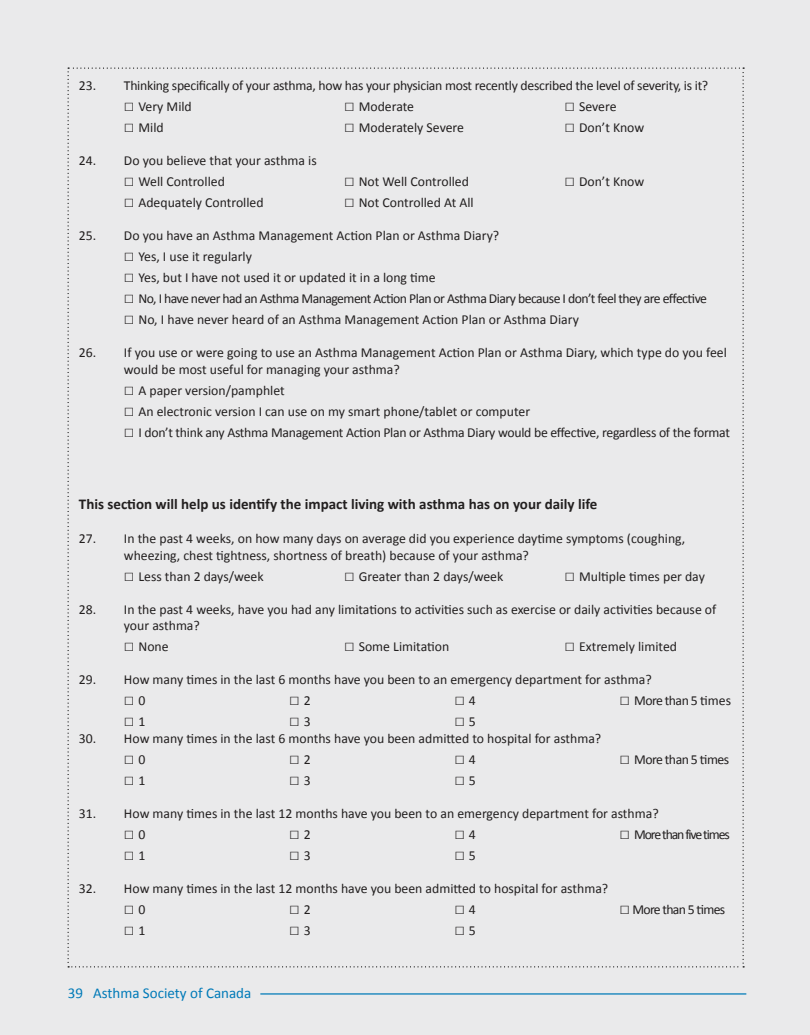
<style>
.page{position:relative;width:810px;height:1035px;background:#eaeaeb}
.page>*{position:absolute;margin:0;border:0;box-sizing:border-box;transform-origin:0 0}
.t1{font:17.5px "Calibri";color:#221f1f}
.t2{font:700 15px "Calibri";color:#221f1f}
.t3{font:15px "Calibri";color:#007ab8}
.t4{font:13.75px/16.5px "Calibri";color:#221f1f}
.t5{font:13.75px "Calibri";letter-spacing:-.02em;color:#221f1f}
.t6{font:13.75px "Calibri";letter-spacing:-.04em;color:#221f1f}
.t7{font:13.75px "Calibri";letter-spacing:-.08em;color:#221f1f}
.t8{font:13.75px "Calibri";letter-spacing:-.05em;color:#221f1f}
.s1{font-size:17.5px}
.s2{font-size:13.75px}
</style>
<div class="page">
<hr style="left:260px;top:993px;width:486px;height:2px;background:#007ab8">
<p class="t5" style="left:79px;top:77px;width:631px">23. Thinking specifically of your asthma, how has your physician most recently described the level of severity, is it?</p>
<p class="t4" style="left:124px;top:99px;width:69px"><span class="s1">□</span> Very Mild</p>
<p class="t4" style="left:124px;top:120px;width:41px"><span class="s1">□</span> Mild</p>
<p class="t4" style="left:344px;top:99px;width:71px"><span class="s1">□</span> Moderate</p>
<p class="t4" style="left:344px;top:120px;width:121px"><span class="s1">□</span> Moderately Severe</p>
<p class="t4" style="left:565px;top:100px;width:53px"><span class="s1">□</span> Severe</p>
<p class="t4" style="left:565px;top:120px;width:81px"><span class="s1">□</span> Don’t Know</p>
<p class="t4" style="left:79px;top:153px;width:239px">24. Do you believe that your asthma is</p>
<p class="t4" style="left:124px;top:175px;width:102px"><span class="s1">□</span> Well Controlled</p>
<p class="t4" style="left:124px;top:196px;width:141px"><span class="s1">□</span> Adequately Controlled</p>
<p class="t4" style="left:344px;top:174px;width:126px"><span class="s1">□</span> Not Well Controlled</p>
<p class="t4" style="left:344px;top:195px;width:131px"><span class="s1">□</span> Not Controlled At All</p>
<p class="t4" style="left:565px;top:174px;width:81px"><span class="s1">□</span> Don’t Know</p>
<p class="t4" style="left:79px;top:228px;width:422px">25. Do you have an Asthma Management Action Plan or Asthma Diary?</p>
<p class="t4" style="left:124px;top:249px;width:130px"><span class="s1">□</span> Yes, I use it regularly</p>
<p class="t4" style="left:124px;top:270px;width:313px"><span class="s1">□</span> Yes, but I have not used it or updated it in a long time</p>
<p class="t6" style="left:124px;top:290px;width:585px"><span class="s1">□</span> No, I have never had an Asthma Management Action Plan or Asthma Diary because I don’t feel they are effective</p>
<p class="t4" style="left:124px;top:312px;width:457px"><span class="s1">□</span> No, I have never heard of an Asthma Management Action Plan or Asthma Diary</p>
<p class="t4" style="left:124px;top:345px;width:604px;text-indent:-45px">26. If you use or were going to use an Asthma Management Action Plan or Asthma Diary, which type do you feel would be most useful for managing your asthma?</p>
<p class="t4" style="left:124px;top:382px;width:162px"><span class="s1">□</span> A paper version/pamphlet</p>
<p class="t4" style="left:124px;top:403px;width:408px"><span class="s1">□</span> An electronic version I can use on my smart phone/tablet or computer</p>
<p class="t5" style="left:124px;top:424px;width:608px"><span class="s1">□</span> I don’t think any Asthma Management Action Plan or Asthma Diary would be effective, regardless of the format</p>
<p class="t2" style="left:79px;top:494px;width:520px">This section will help us identify the impact living with asthma has on your daily life</p>
<p class="t4" style="left:124px;top:531px;width:563px;text-indent:-45px">27. In the past 4 weeks, on how many days on average did you experience daytime symptoms (coughing, wheezing, chest tightness, shortness of breath) because of your asthma?</p>
<p class="t4" style="left:124px;top:568px;width:141px"><span class="s1">□</span> Less than 2 days/week</p>
<p class="t4" style="left:344px;top:568px;width:161px"><span class="s1">□</span> Greater than 2 days/week</p>
<p class="t4" style="left:565px;top:568px;width:142px"><span class="s1">□</span> Multiple times per day</p>
<p class="t4" style="left:124px;top:601px;width:594px;text-indent:-45px">28. In the past 4 weeks, have you had any limitations to activities such as exercise or daily activities because of your asthma?</p>
<p class="t4" style="left:124px;top:639px;width:46px"><span class="s1">□</span> None</p>
<p class="t4" style="left:344px;top:639px;width:107px"><span class="s1">□</span> Some Limitation</p>
<p class="t4" style="left:565px;top:639px;width:114px"><span class="s1">□</span> Extremely limited</p>
<p class="t4" style="left:79px;top:672px;width:574px">29. How many times in the last 6 months have you been to an emergency department for asthma?</p>
<p class="t1" style="left:124px;top:689px;width:23px">□ <span class="s2">0</span></p>
<p class="t1" style="left:124px;top:710px;width:23px">□ <span class="s2">1</span></p>
<p class="t6" style="left:620px;top:692px;width:113px"><span class="s1">□</span> More than 5 times</p>
<p class="t1" style="left:289px;top:689px;width:23px">□ <span class="s2">2</span></p>
<p class="t1" style="left:289px;top:710px;width:23px">□ <span class="s2">3</span></p>
<p class="t1" style="left:454px;top:689px;width:23px">□ <span class="s2">4</span></p>
<p class="t1" style="left:454px;top:710px;width:23px">□ <span class="s2">5</span></p>
<p class="t4" style="left:79px;top:730px;width:524px">30. How many times in the last 6 months have you been admitted to hospital for asthma?</p>
<p class="t1" style="left:124px;top:747px;width:23px">□ <span class="s2">0</span></p>
<p class="t1" style="left:124px;top:768px;width:23px">□ <span class="s2">1</span></p>
<p class="t1" style="left:289px;top:747px;width:23px">□ <span class="s2">2</span></p>
<p class="t1" style="left:289px;top:768px;width:23px">□ <span class="s2">3</span></p>
<p class="t1" style="left:454px;top:747px;width:23px">□ <span class="s2">4</span></p>
<p class="t1" style="left:454px;top:768px;width:23px">□ <span class="s2">5</span></p>
<p class="t6" style="left:620px;top:751px;width:111px"><span class="s1">□</span> More than 5 times</p>
<p class="t4" style="left:79px;top:805px;width:581px">31. How many times in the last 12 months have you been to an emergency department for asthma?</p>
<p class="t1" style="left:124px;top:822px;width:23px">□ <span class="s2">0</span></p>
<p class="t1" style="left:124px;top:843px;width:23px">□ <span class="s2">1</span></p>
<p class="t7" style="left:620px;top:826px;width:112px"><span class="s1">□</span> More than five times</p>
<p class="t1" style="left:289px;top:822px;width:23px">□ <span class="s2">2</span></p>
<p class="t1" style="left:289px;top:843px;width:23px">□ <span class="s2">3</span></p>
<p class="t1" style="left:454px;top:822px;width:23px">□ <span class="s2">4</span></p>
<p class="t1" style="left:454px;top:843px;width:23px">□ <span class="s2">5</span></p>
<p class="t4" style="left:79px;top:880px;width:531px">32. How many times in the last 12 months have you been admitted to hospital for asthma?</p>
<p class="t1" style="left:124px;top:897px;width:23px">□ <span class="s2">0</span></p>
<p class="t1" style="left:124px;top:918px;width:23px">□ <span class="s2">1</span></p>
<p class="t1" style="left:289px;top:897px;width:23px">□ <span class="s2">2</span></p>
<p class="t1" style="left:289px;top:918px;width:23px">□ <span class="s2">3</span></p>
<p class="t1" style="left:454px;top:897px;width:23px">□ <span class="s2">4</span></p>
<p class="t1" style="left:454px;top:918px;width:23px">□ <span class="s2">5</span></p>
<p class="t8" style="left:620px;top:901px;width:107px"><span class="s1">□</span> More than 5 times</p>
<p class="t3" style="left:68px;top:987px;width:185px">39 Asthma Society of Canada</p>
</div>
